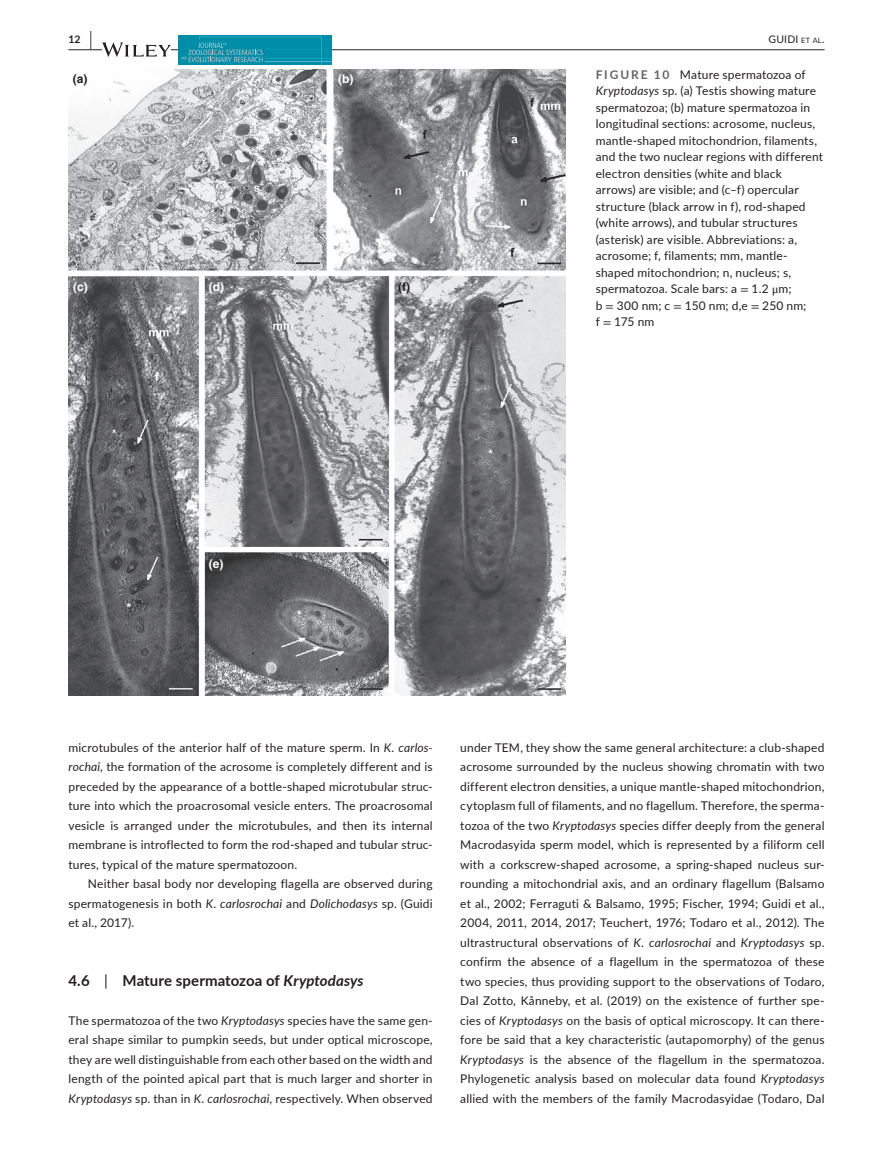
<style>
.page{position:relative;width:893px;height:1174px;background:#fff}
.page>*{position:absolute;margin:0;border:0;box-sizing:border-box;transform-origin:0 0}
.t1{font:700 15px "Lato";letter-spacing:.005em;color:#231f20}
.t2{font:12px/19.5px "Lato";letter-spacing:.015em;color:#231f20;text-align:justify}
.t3{font:700 12px "Helvetica";color:#fff}
.t4{font:700 12px "Helvetica";color:#231f20}
.t5{font:10.5px "Lato";letter-spacing:.02em;color:#231f20}
.t6{font:700 10.5px "Lato";color:#231f20}
.s1{font-size:19.5px}
.s2{font-size:7.35px}
.s3{font-weight:700;color:#636366}
.s4{font-style:italic}
.s5{font-family:"STIX"}
.s6{font-weight:400}
</style>
<div class="page">
<hr style="left:68px;top:49px;width:756px;height:1px;background:#231f20">
<svg style="left:102px;top:42px;width:69px;height:15px"></svg>
<div style="left:178px;top:35px;width:153px;height:30px;background:linear-gradient(to bottom,#008da7,#018da7)"></div>
<hr style="left:265px;top:58px;width:66px;height:1px;background:#00a3c5">
<hr style="left:265px;top:61px;width:66px;height:1px;background:#5db3ce">
<svg style="left:181px;top:37px;width:146px;height:28px;background:#1192ab"></svg>
<img style="left:68px;top:69px;width:498px;height:626px">
<p class="t6" style="left:68px;top:31px;width:25px">12 <span class="s1">|</span></p>
<p class="t5" style="left:768px;top:31px;width:58px">GUIDI <span class="s2">et al</span>.</p>
<p class="t4" style="left:73px;top:71px;width:16px">(a)</p>
<p class="t3" style="left:338px;top:71px;width:17px">(b)</p>
<p class="t3" style="left:73px;top:279px;width:16px">(c)</p>
<p class="t3" style="left:209px;top:279px;width:17px">(d)</p>
<p class="t4" style="left:398px;top:279px;width:13px">(f)</p>
<p class="t2" style="left:596px;top:66px;width:229px;line-height:16.5px;text-align:left"><span class="s3">FIGURE 10</span> Mature spermatozoa of <span class="s4">Kryptodasys</span> sp. (a) Testis showing mature spermatozoa; (b) mature spermatozoa in longitudinal sections: acrosome, nucleus, mantle-shaped mitochondrion, filaments, and the two nuclear regions with different electron densities (white and black arrows) are visible; and (c–f) opercular structure (black arrow in f), rod-shaped (white arrows), and tubular structures (asterisk) are visible. Abbreviations: a, acrosome; f, filaments; mm, mantle&shy;shaped mitochondrion; n, nucleus; s, spermatozoa. Scale bars: a <span class="s5">=</span> 1.2 <span class="s5">μ</span>m;<br>b <span class="s5">=</span> 300 nm; c <span class="s5">=</span> 150 nm; d,e <span class="s5">=</span> 250 nm;<br>f <span class="s5">=</span> 175 nm</p>
<p class="t3" style="left:209px;top:556px;width:16px">(e)</p>
<p class="t2" style="left:68px;top:737px;width:366px">microtubules of the anterior half of the mature sperm. In <span class="s4">K</span>. <span class="s4">carlos&shy;rochai</span>, the formation of the acrosome is completely different and is preceded by the appearance of a bottle-shaped microtubular struc&shy;ture into which the proacrosomal vesicle enters. The proacrosomal vesicle is arranged under the microtubules, and then its internal membrane is introflected to form the rod-shaped and tubular struc&shy;tures, typical of the mature spermatozoon.</p>
<p class="t2" style="left:68px;top:873px;width:366px;text-indent:20px">Neither basal body nor developing flagella are observed during spermatogenesis in both <span class="s4">K</span>. <span class="s4">carlosrochai</span> and <span class="s4">Dolichodasys</span> sp. (Guidi et al., 2017).</p>
<p class="t1" style="left:68px;top:969px;width:297px">4.6 <span class="s6">|</span> Mature spermatozoa of <span class="s4">Kryptodasys</span></p>
<p class="t2" style="left:68px;top:1010px;width:366px">The spermatozoa of the two <span class="s4">Kryptodasys</span> species have the same gen&shy;eral shape similar to pumpkin seeds, but under optical microscope, they are well distinguishable from each other based on the width and length of the pointed apical part that is much larger and shorter in <span class="s4">Kryptodasys</span> sp. than in <span class="s4">K</span>. <span class="s4">carlosrochai</span>, respectively. When observed</p>
<p class="t2" style="left:460px;top:737px;width:366px">under TEM, they show the same general architecture: a club-shaped acrosome surrounded by the nucleus showing chromatin with two different electron densities, a unique mantle-shaped mitochondrion, cytoplasm full of filaments, and no flagellum. Therefore, the sperma&shy;tozoa of the two <span class="s4">Kryptodasys</span> species differ deeply from the general Macrodasyida sperm model, which is represented by a filiform cell with a corkscrew-shaped acrosome, a spring-shaped nucleus sur&shy;rounding a mitochondrial axis, and an ordinary flagellum (Balsamo et al., 2002; Ferraguti &amp; Balsamo, 1995; Fischer, 1994; Guidi et al., 2004, 2011, 2014, 2017; Teuchert, 1976; Todaro et al., 2012). The ultrastructural observations of <span class="s4">K</span>. <span class="s4">carlosrochai</span> and <span class="s4">Kryptodasys</span> sp. confirm the absence of a flagellum in the spermatozoa of these two species, thus providing support to the observations of Todaro, Dal Zotto, Kånneby, et al. (2019) on the existence of further spe&shy;cies of <span class="s4">Kryptodasys</span> on the basis of optical microscopy. It can there&shy;fore be said that a key characteristic (autapomorphy) of the genus <span class="s4">Kryptodasys</span> is the absence of the flagellum in the spermatozoa.<br>Phylogenetic analysis based on molecular data found <span class="s4">Kryptodasys </span>allied with the members of the family Macrodasyidae (Todaro, Dal</p>
</div>
